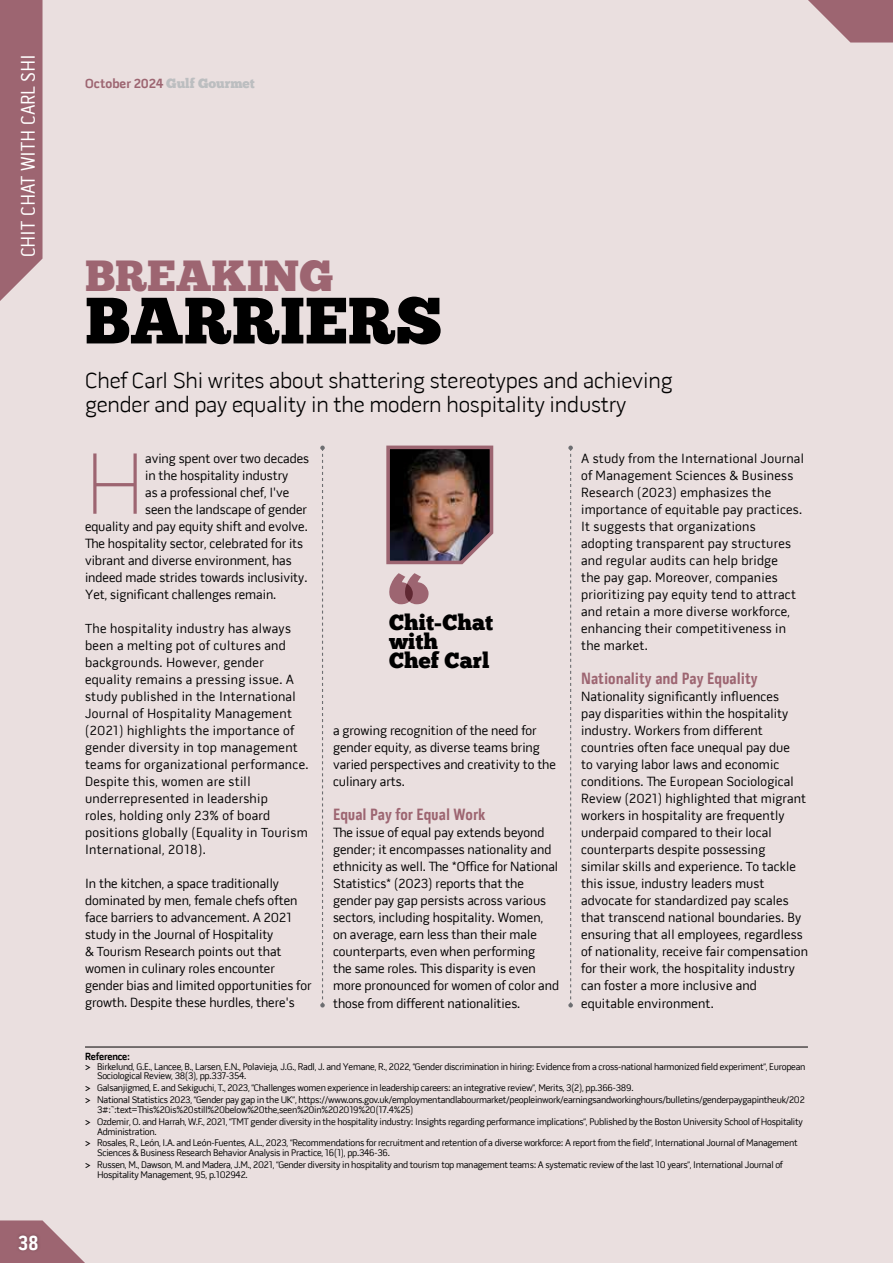
<style>
.page{position:relative;width:893px;height:1263px;background:#eadfdf}
.page>*{position:absolute;margin:0;border:0;box-sizing:border-box;transform-origin:0 0}
.t1{font:100 88.65px "Pill Gothic 600 mg";color:#9d6571}
.t2{font:65.4px "Chunk Five";color:#000}
.t3{font:43.65px "Chunk Five";color:#9d6571}
.t4{font:300 22.5px/24px "Pill Gothic 600 mg";letter-spacing:-.005em;color:#000}
.t5{font:22.05px/18.9px "Chunk Five";color:#000}
.t6{font:700 21px "Pill Gothic 300 mg";color:#fff}
.t7{font:19.95px "Pill Gothic 300 mg";color:#fff}
.t8{font:700 16.5px "Pill Gothic 300 mg";color:#9d6571}
.t9{font:13.5px/17px "Pill Gothic 600 mg";letter-spacing:.01em;color:#000}
.t10{font:700 13.5px "Pill Gothic 600 mg";color:#9d6571}
.t11{font:700 10.5px "Pill Gothic 600 mg";letter-spacing:-.025em;color:#000}
.t12{font:9.75px/11.9px "Pill Gothic 600 mg";letter-spacing:-.025em;color:#000}
.s1{font-family:"Chunk Five";font-weight:400;color:#bcbec0}
.s2{font-weight:700}
</style>
<div class="page">
<img style="left:386px;top:445px;width:108px;height:120px">
<svg style="left:389px;top:573px;width:40px;height:31px"></svg>
<svg style="left:568px;top:446px;width:5px;height:561px"></svg>
<svg style="left:320px;top:446px;width:5px;height:561px"></svg>
<svg style="left:0;top:0;width:43px;height:301px"></svg>
<hr style="left:85px;top:1047px;width:723px;height:1px;background:#000">
<svg style="left:0;top:1220px;width:85px;height:43px"></svg>
<div style="left:15px;top:1232px;width:26px;height:21px;background:#000;opacity:.25"></div>
<svg style="left:808px;top:0;width:85px;height:43px"></svg>
<h3 class="t7" style="left:16px;top:257px;width:205px;rotate:-90deg">CHIT CHAT WITH CARL SHI</h3>
<h3 class="t6" style="left:18px;top:1229px;width:23px">38</h3>
<p class="t10" style="left:85px;top:75px;width:171px">October 2024 <span class="s1">Gulf Gourmet</span></p>
<h3 class="t3" style="left:85px;top:250px;width:250px">BREAKING</h3>
<h2 class="t2" style="left:85px;top:282px;width:359px">BARRIERS</h2>
<h3 class="t4" style="left:85px;top:368px;width:589px">Chef Carl Shi writes about shattering stereotypes and achieving gender and pay equality in the modern hospitality industry</h3>
<h1 class="t1" style="left:85px;top:433px;width:62px">H</h1>
<p class="t9" style="left:145px;top:450px;width:165px">aving spent over two decades</p>
<p class="t9" style="left:145px;top:467px;width:145px">in the hospitality industry</p>
<p class="t9" style="left:145px;top:484px;width:146px">as a professional chef, I've</p>
<p class="t9" style="left:145px;top:501px;width:163px">seen the landscape of gender</p>
<p class="t9" style="left:85px;top:518px;width:224px">equality and pay equity shift and evolve.</p>
<p class="t9" style="left:85px;top:535px;width:220px">The hospitality sector, celebrated for its</p>
<p class="t9" style="left:85px;top:552px;width:208px">vibrant and diverse environment, has</p>
<p class="t9" style="left:85px;top:569px;width:224px">indeed made strides towards inclusivity.</p>
<p class="t9" style="left:85px;top:586px;width:193px">Yet, significant challenges remain.</p>
<p class="t9" style="left:85px;top:620px;width:225px">The hospitality industry has always been a melting pot of cultures and backgrounds. However, gender equality remains a pressing issue. A study published in the International Journal of Hospitality Management (2021) highlights the importance of gender diversity in top management teams for organizational performance.<br>Despite this, women are still underrepresented in leadership<br>roles, holding only 23% of board positions globally (Equality in Tourism International, 2018).</p>
<p class="t9" style="left:85px;top:875px;width:228px">In the kitchen, a space traditionally dominated by men, female chefs often face barriers to advancement. A 2021 study in the Journal of Hospitality<br>&amp; Tourism Research points out that women in culinary roles encounter gender bias and limited opportunities for growth. Despite these hurdles, there's</p>
<h3 class="t5" style="left:389px;top:613px;width:106px">Chit-Chat with<br>Chef Carl</h3>
<p class="t9" style="left:333px;top:722px;width:224px">a growing recognition of the need for gender equity, as diverse teams bring varied perspectives and creativity to the culinary arts.</p>
<p class="t8" style="left:333px;top:804px;width:154px">Equal Pay for Equal Work</p>
<p class="t9" style="left:333px;top:824px;width:227px">The issue of equal pay extends beyond gender; it encompasses nationality and ethnicity as well. The *Office for National Statistics* (2023) reports that the gender pay gap persists across various sectors, including hospitality. Women, on average, earn less than their male counterparts, even when performing<br>the same roles. This disparity is even more pronounced for women of color and those from different nationalities.</p>
<p class="t9" style="left:581px;top:450px;width:224px">A study from the International Journal of Management Sciences &amp; Business Research (2023) emphasizes the importance of equitable pay practices.<br>It suggests that organizations adopting transparent pay structures and regular audits can help bridge<br>the pay gap. Moreover, companies prioritizing pay equity tend to attract and retain a more diverse workforce, enhancing their competitiveness in the market.</p>
<p class="t8" style="left:581px;top:668px;width:178px">Nationality and Pay Equality</p>
<p class="t9" style="left:581px;top:688px;width:228px">Nationality significantly influences<br>pay disparities within the hospitality industry. Workers from different countries often face unequal pay due<br>to varying labor laws and economic conditions. The European Sociological Review (2021) highlighted that migrant workers in hospitality are frequently underpaid compared to their local counterparts despite possessing<br>similar skills and experience. To tackle this issue, industry leaders must advocate for standardized pay scales that transcend national boundaries. By ensuring that all employees, regardless of nationality, receive fair compensation for their work, the hospitality industry can foster a more inclusive and equitable environment.</p>
<p class="t11" style="left:85px;top:1050px;width:46px">Reference:</p>
<p class="t12" style="left:97px;top:1061px;width:710px;line-height:9.8px;text-indent:-12px"><span class="s2">&gt;</span> Birkelund, G.E., Lancee, B., Larsen, E.N., Polavieja, J.G., Radl, J. and Yemane, R., 2022, “Gender discrimination in hiring: Evidence from a cross-national harmonized field experiment”, European<br>Sociological Review, 38(3), pp.337-354.</p>
<p class="t12" style="left:85px;top:1082px;width:721px"><span class="s2">&gt;</span> Galsanjigmed, E. and Sekiguchi, T., 2023, “Challenges women experience in leadership careers: an integrative review”, Merits, 3(2), pp.366-389.<br><span class="s2">&gt;</span> National Statistics 2023, “Gender pay gap in the UK”, https://www.ons.gov.uk/employmentandlabourmarket/peopleinwork/earningsandworkinghours/bulletins/genderpaygapintheuk/202</p>
<p class="t12" style="left:85px;top:1104px;width:719px;text-indent:12px">3#:~:text=This%20is%20still%20below%20the,seen%20in%202019%20(17.4%25)<br><span class="s2">&gt;</span> Ozdemir, O. and Harrah, W.F., 2021, “TMT gender diversity in the hospitality industry: Insights regarding performance implications”, Published by the Boston University School of Hospitality</p>
<p class="t12" style="left:85px;top:1125px;width:714px;text-indent:12px">Administration.<br><span class="s2">&gt;</span> Rosales, R., León, I.A. and León-Fuentes, A.L., 2023, “Recommendations for recruitment and retention of a diverse workforce: A report from the field”, International Journal of Management</p>
<p class="t12" style="left:85px;top:1147px;width:699px;text-indent:12px">Sciences &amp; Business Research Behavior Analysis in Practice, 16(1), pp.346-36.<br><span class="s2">&gt;</span> Russen, M., Dawson, M. and Madera, J.M., 2021, “Gender diversity in hospitality and tourism top management teams: A systematic review of the last 10 years”, International Journal of</p>
<p class="t12" style="left:97px;top:1169px;width:152px">Hospitality Management, 95, p.102942.</p>
</div>
